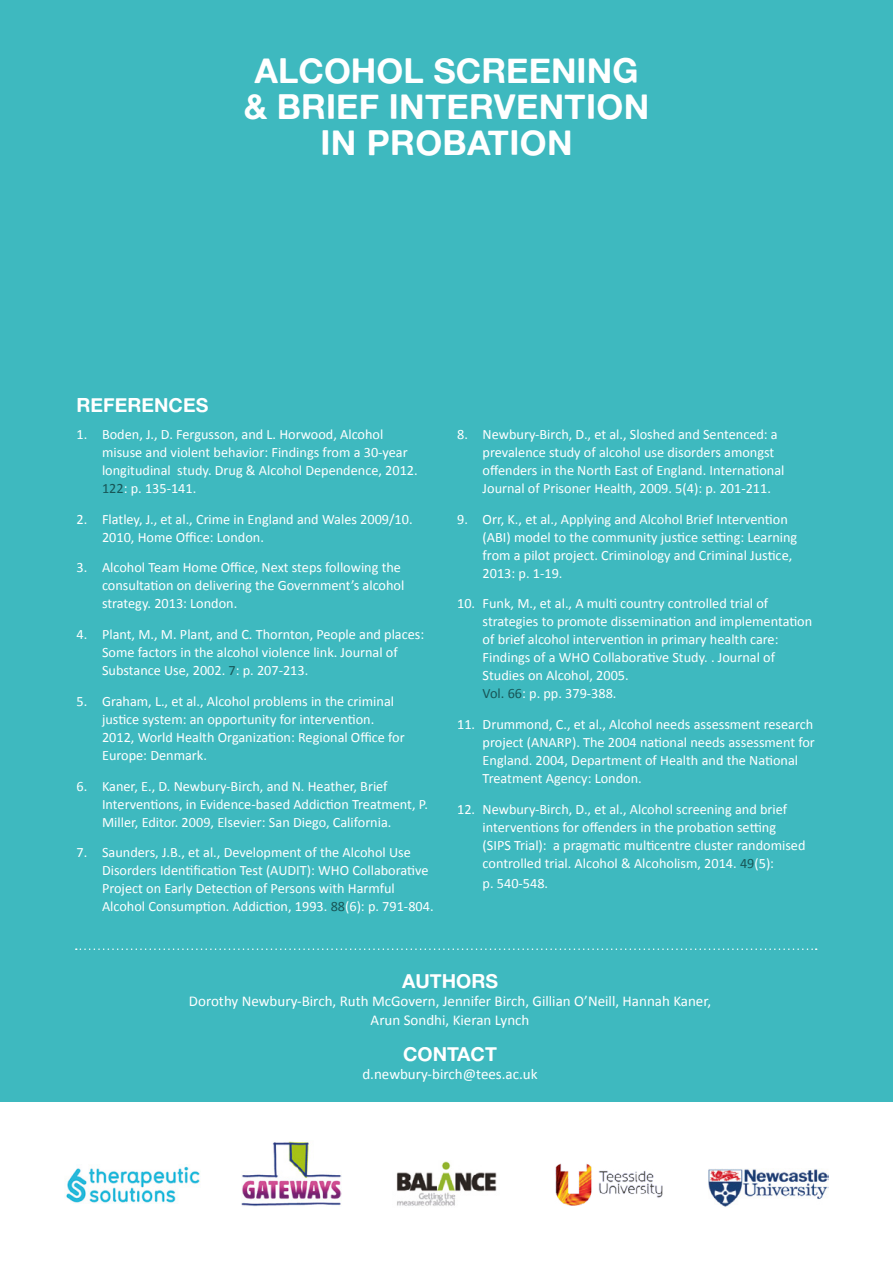
<style>
.page{position:relative;width:893px;height:1263px;background:#fff}
.page>*{position:absolute;margin:0;border:0;box-sizing:border-box;transform-origin:0 0}
.t1{font:34.5px/36px "Alte Haas Grotesk Bold";color:#fff;text-align:center}
.t2{font:19.5px "Alte Haas Grotesk Bold";color:#fff}
.t3{font:15px/19.8px "Calibri";color:#fff;text-align:center}
.t4{font:14.25px/18px "Calibri";color:#fff}
.s1{color:#185657}
</style>
<div class="page">
<div style="left:0;top:0;width:893px;height:1101px;background:#3eb9bf"></div>
<img style="left:708px;top:1169px;width:120px;height:38px">
<img style="left:396px;top:1161px;width:101px;height:45px">
<img style="left:242px;top:1141px;width:99px;height:65px">
<img style="left:66px;top:1166px;width:134px;height:37px">
<svg style="left:76px;top:948px;width:741px;height:2px"></svg>
<img style="left:555px;top:1163px;width:108px;height:43px">
<h1 class="t1" style="left:244px;top:52px;width:407px">ALCOHOL SCREENING &amp; BRIEF INTERVENTION<br>IN PROBATION</h1>
<h2 class="t2" style="left:77px;top:393px;width:133px">REFERENCES</h2>
<p class="t4" style="left:102px;top:425px;width:317px;text-indent:-26px">1. Boden, J., D. Fergusson, and L. Horwood, Alcohol misuse and violent behavior: Findings from a 30-year longitudinal study. Drug &amp; Alcohol Dependence, 2012.<br><span class="s1">122</span>: p. 135-141.</p>
<p class="t4" style="left:102px;top:510px;width:312px;text-indent:-26px">2. Flatley, J., et al., Crime in England and Wales 2009/10.<br>2010, Home Office: London.</p>
<p class="t4" style="left:102px;top:559px;width:304px;text-indent:-26px">3. Alcohol Team Home Office, Next steps following the consultation on delivering the Government’s alcohol strategy. 2013: London.</p>
<p class="t4" style="left:102px;top:625px;width:324px;text-indent:-26px">4. Plant, M., M. Plant, and C. Thornton, People and places:<br>Some factors in the alcohol violence link. Journal of<br>Substance Use, 2002. <span class="s1">7</span>: p. 207-213.</p>
<p class="t4" style="left:102px;top:692px;width:304px;text-indent:-26px">5. Graham, L., et al., Alcohol problems in the criminal justice system: an opportunity for intervention.<br>2012, World Health Organization: Regional Office for Europe: Denmark.</p>
<p class="t4" style="left:102px;top:777px;width:327px;text-indent:-26px">6. Kaner, E., D. Newbury-Birch, and N. Heather, Brief<br>Interventions, in Evidence-based Addiction Treatment, P.<br>Miller, Editor. 2009, Elsevier: San Diego, California.</p>
<p class="t4" style="left:102px;top:844px;width:333px;text-indent:-26px">7. Saunders, J.B., et al., Development of the Alcohol Use Disorders Identification Test (AUDIT): WHO Collaborative Project on Early Detection of Persons with Harmful Alcohol Consumption. Addiction, 1993. <span class="s1">88</span>(6): p. 791-804.</p>
<p class="t4" style="left:483px;top:425px;width:303px;text-indent:-26px">8. Newbury-Birch, D., et al., Sloshed and Sentenced: a prevalence study of alcohol use disorders amongst offenders in the North East of England. International Journal of Prisoner Health, 2009. 5(4): p. 201-211.</p>
<p class="t4" style="left:483px;top:510px;width:316px;text-indent:-26px">9. Orr, K., et al., Applying and Alcohol Brief Intervention (ABI) model to the community justice setting: Learning from a pilot project. Criminology and Criminal Justice, 2013: p. 1-19.</p>
<p class="t4" style="left:483px;top:595px;width:331px;text-indent:-26px">10. Funk, M., et al., A multi country controlled trial of strategies to promote dissemination and implementation of brief alcohol intervention in primary health care:<br>Findings of a WHO Collaborative Study. . Journal of Studies on Alcohol, 2005.<br><span class="s1">Vol. 66</span>: p. pp. 379-388.</p>
<p class="t4" style="left:483px;top:715px;width:334px;text-indent:-26px">11. Drummond, C., et al., Alcohol needs assessment research project (ANARP). The 2004 national needs assessment for England. 2004, Department of Health and the National Treatment Agency: London.</p>
<p class="t4" style="left:483px;top:800px;width:324px;text-indent:-26px">12. Newbury-Birch, D., et al., Alcohol screening and brief interventions for offenders in the probation setting (SIPS Trial): a pragmatic multicentre cluster randomised controlled trial. Alcohol &amp; Alcoholism, 2014. <span class="s1">49</span>(5):</p>
<p class="t4" style="left:483px;top:874px;width:67px">p. 540-548.</p>
<h2 class="t2" style="left:402px;top:969px;width:98px">AUTHORS</h2>
<p class="t3" style="left:189px;top:991px;width:524px">Dorothy Newbury-Birch, Ruth McGovern, Jennifer Birch, Gillian O’Neill, Hannah Kaner,<br>Arun Sondhi, Kieran Lynch</p>
<h2 class="t2" style="left:403px;top:1042px;width:95px">CONTACT</h2>
<p class="t3" style="left:362px;top:1064px;width:177px">d.newbury-birch@tees.ac.uk</p>
</div>
